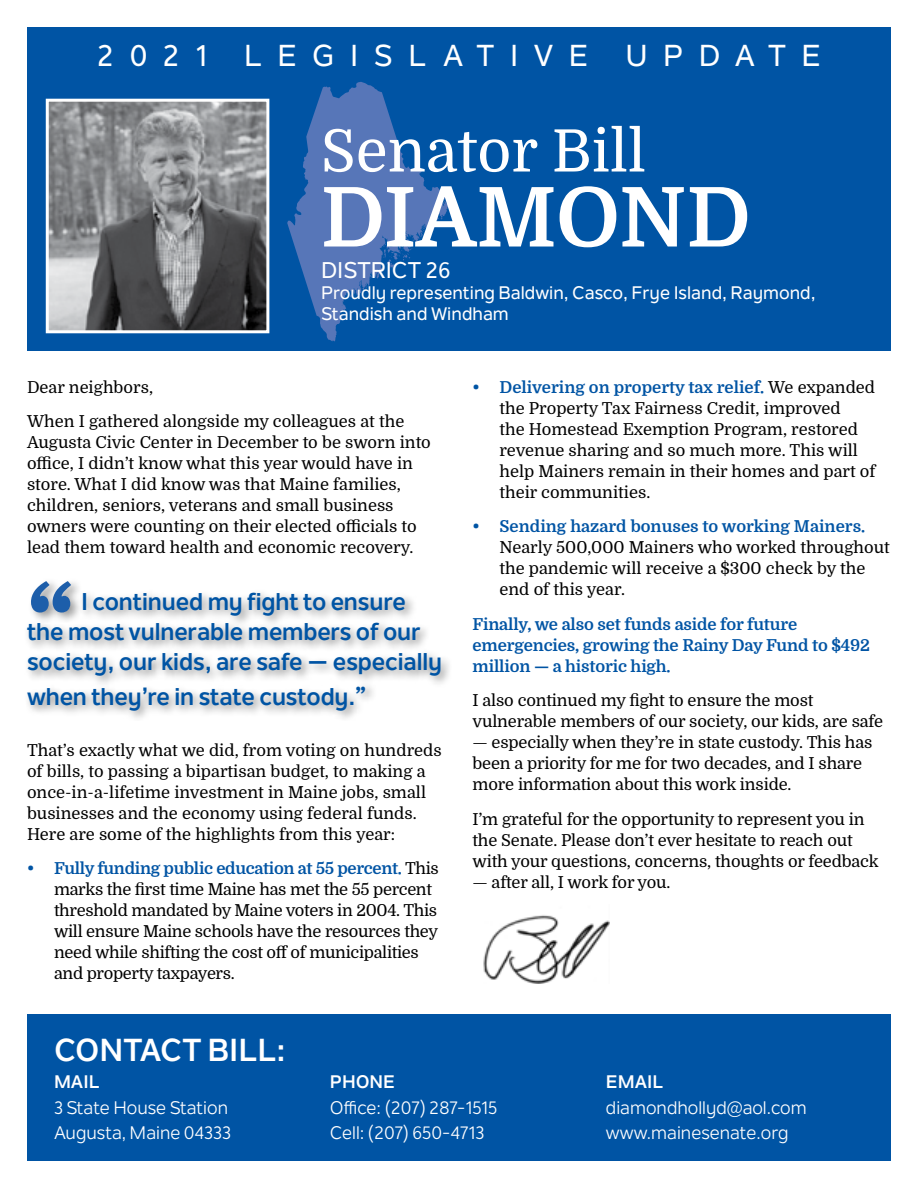
<style>
.page{position:relative;width:918px;height:1188px;background:#fff}
.page>*{position:absolute;margin:0;border:0;box-sizing:border-box;transform-origin:0 0}
.t1{font:700 108px "Domine";color:#1d5eaa}
.t2{font:700 82.5px "Domine";letter-spacing:-.005em;color:#fff}
.t3{font:58.5px "Domine";color:#fff}
.t4{font:700 31.5px "Nolan Next";color:#fff}
.t5{font:500 30px "Nolan Next";letter-spacing:.52em;color:#fff}
.t6{font:700 24px/30px "Nolan Next";letter-spacing:-.005em;color:#0054a4}
.t7{font:500 22.5px "Nolan Next";color:#fff}
.t8{font:18px/25.3px "Nolan Next";color:#fff}
.t9{font:500 18px/21px "Nolan Next";color:#fff}
.t10{font:700 18px "Nolan Next";color:#fff}
.t11{font:16.5px/21px "Domine";color:#000}
.t12{font:16.5px/21px "Domine";letter-spacing:-.02em;color:#000}
.t13{font:700 16.5px/21px "Domine";letter-spacing:-.01em;color:#0054a4}
.s1{font-family:"Domine"}
.s2{font-weight:700;font-size:18px;color:#0054a4}
.s3{font-weight:700;color:#0054a4}
</style>
<div class="page">
<div style="left:27px;top:72px;width:864px;height:279px;background:#0054a4"></div>
<div style="left:27px;top:27px;width:864px;height:55px;background:#0054a4"></div>
<img style="left:50px;top:103px;width:215px;height:226px">
<div style="left:46px;top:99px;width:223px;height:234px;border:3px solid #fff"></div>
<div style="left:27px;top:1014px;width:864px;height:147px;background:#0054a4"></div>
<svg style="left:287px;top:82px;width:164px;height:260px"></svg>
<img style="left:483px;top:915px;width:127px;height:68px">
<div style="left:23px;top:588px;width:429px;height:134px;background:#000;opacity:.4"></div>
<div style="left:27px;top:577px;width:57px;height:47px;background:#000;opacity:.4"></div>
<h3 class="t5" style="left:97px;top:37px;width:726px">2021 LEGISLATIVE UPDATE</h3>
<h3 class="t3" style="left:321px;top:119px;width:327px">Senator Bill</h3>
<h2 class="t2" style="left:321px;top:172px;width:431px">DIAMOND</h2>
<h3 class="t7" style="left:321px;top:257px;width:131px">DISTRICT 26</h3>
<p class="t9" style="left:321px;top:282px;width:496px">Proudly representing Baldwin, Casco, Frye Island, Raymond,<br>Standish and Windham</p>
<p class="t11" style="left:27px;top:370px;width:379px;line-height:34.5px">Dear neighbors,<br>When I gathered alongside my colleagues at the</p>
<p class="t11" style="left:27px;top:432px;width:405px">Augusta Civic Center in December to be sworn into office, I didn’t know what this year would have in store. What I did know was that Maine families, children, seniors, veterans and small business owners were counting on their elected officials to lead them toward health and economic recovery.</p>
<h1 class="t1" style="left:27px;top:566px;width:50px">“</h1>
<h3 class="t6" style="left:27px;top:587px;width:417px;text-indent:54px">I continued my fight to ensure the most vulnerable members of our society, our kids, are safe — especially</h3>
<h3 class="t6" style="left:27px;top:681px;width:341px">when they’re in state custody.<span class="s1">”</span></h3>
<p class="t11" style="left:27px;top:740px;width:416px">That’s exactly what we did, from voting on hundreds of bills, to passing a bipartisan budget, to making a once-in-a-lifetime investment in Maine jobs, small businesses and the economy using federal funds.<br>Here are some of the highlights from this year:</p>
<p class="t12" style="left:54px;top:858px;width:386px;text-indent:-27px"><span class="s2">•</span> <span class="s3">Fully funding public education at 55 percent.</span> This marks the first time Maine has met the 55 percent threshold mandated by Maine voters in 2004. This will ensure Maine schools have the resources they need while shifting the cost off of municipalities and property taxpayers.</p>
<p class="t11" style="left:500px;top:377px;width:378px;text-indent:-27px"><span class="s2">•</span> <span class="s3">Delivering on property tax relief.</span> We expanded the Property Tax Fairness Credit, improved<br>the Homestead Exemption Program, restored revenue sharing and so much more. This will help Mainers remain in their homes and part of their communities.</p>
<p class="t11" style="left:500px;top:516px;width:392px;text-indent:-27px"><span class="s2">•</span> <span class="s3">Sending hazard bonuses to working Mainers.<br></span>Nearly 500,000 Mainers who worked throughout the pandemic will receive a $300 check by the end of this year.</p>
<p class="t13" style="left:473px;top:614px;width:399px">Finally, we also set funds aside for future emergencies, growing the Rainy Day Fund to $492 million — a historic high.</p>
<p class="t11" style="left:473px;top:690px;width:412px">I also continued my fight to ensure the most vulnerable members of our society, our kids, are safe</p>
<p class="t11" style="left:473px;top:732px;width:401px">— especially when they’re in state custody. This has been a priority for me for two decades, and I share more information about this work inside.</p>
<p class="t11" style="left:473px;top:809px;width:408px">I’m grateful for the opportunity to represent you in the Senate. Please don’t ever hesitate to reach out with your questions, concerns, thoughts or feedback</p>
<p class="t11" style="left:473px;top:872px;width:200px">— after all, I work for you.</p>
<h3 class="t4" style="left:54px;top:1030px;width:233px">CONTACT BILL:</h3>
<p class="t10" style="left:54px;top:1071px;width:47px">MAIL</p>
<p class="t8" style="left:54px;top:1095px;width:179px">3 State House Station<br>Augusta, Maine 04333</p>
<p class="t10" style="left:330px;top:1071px;width:67px">PHONE</p>
<p class="t8" style="left:330px;top:1095px;width:169px">Office: (207) 287-1515<br>Cell: (207) 650-4713</p>
<p class="t10" style="left:606px;top:1071px;width:59px">EMAIL</p>
<p class="t8" style="left:606px;top:1095px;width:202px">diamondhollyd@aol.com www.mainesenate.org</p>
</div>
